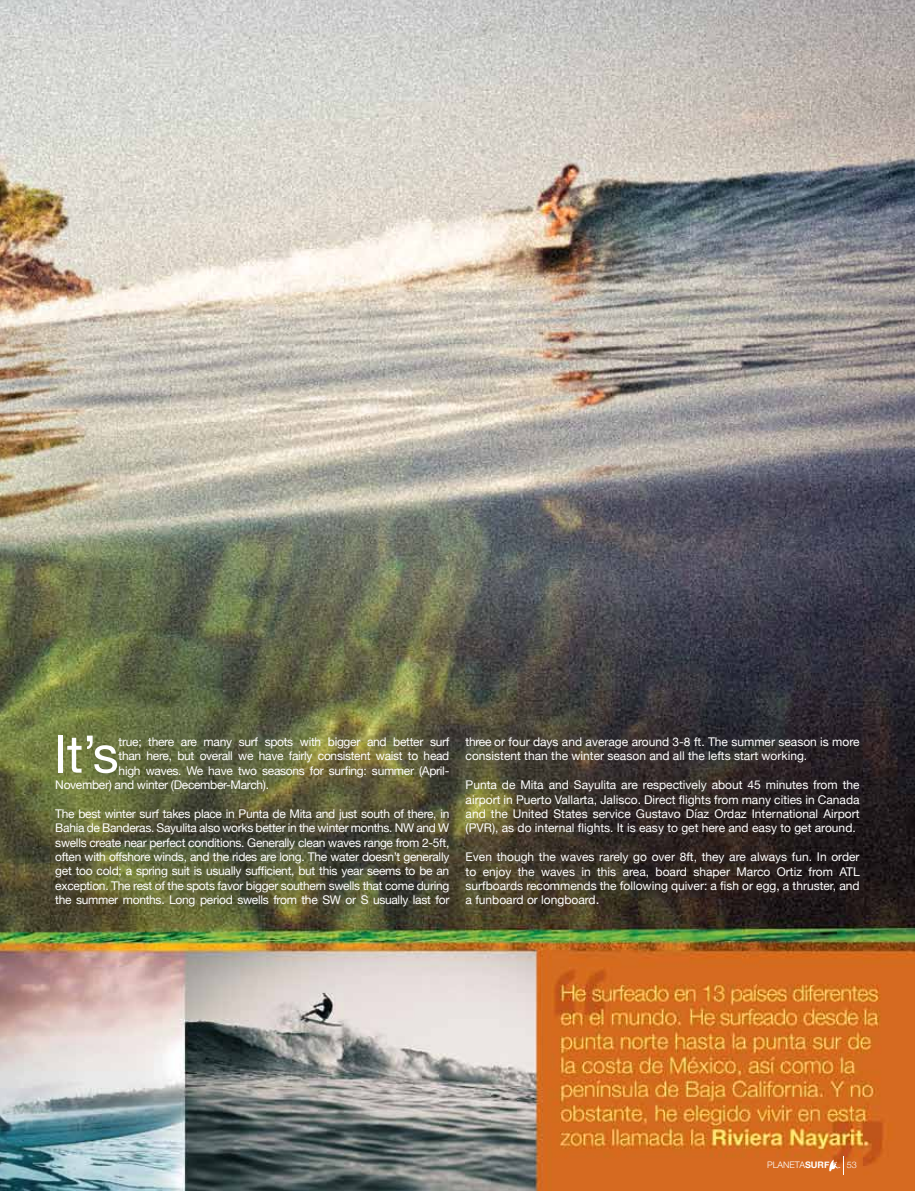
<style>
.page{position:relative;width:915px;height:1191px;background:#fff}
.page>*{position:absolute;margin:0;border:0;box-sizing:border-box;transform-origin:0 0}
.t1{font:51.9px "Helvetica Neue";color:#fff}
.t2{font:12px/14.4px "Helvetica Neue";letter-spacing:-.025em;color:#fff;text-align:justify}
.t3{font:12px/14.4px "Helvetica Neue";color:#fff}
.t4{font:300 9px "Helvetica Neue";color:#fff}
.s1{font-size:13.5px}
.s2{font-weight:700}
</style>
<div class="page">
<img style="left:0;top:0;width:914px;height:1191px">
<svg style="left:828px;top:1155px;width:15px;height:19px"></svg>
<h1 class="t1" style="left:54px;top:723px;width:66px">It’s</h1>
<p class="t2" style="left:119px;top:734px;width:332px">true; there are many surf spots with bigger and better surf</p>
<p class="t2" style="left:119px;top:748px;width:332px">than here, but overall we have fairly consistent waist to head</p>
<p class="t2" style="left:119px;top:763px;width:332px">high waves. We have two seasons for surfing: summer (April-</p>
<p class="t2" style="left:55px;top:777px;width:215px">November) and winter (December-March).</p>
<p class="t2" style="left:55px;top:806px;width:395px">The best winter surf takes place in Punta de Mita and just south of there, in Bahia de Banderas. Sayulita also works better in the winter months. NW and W swells create near perfect conditions. Generally clean waves range from 2-5ft, often with offshore winds, and the rides are long. The water doesn’t generally get too cold; a spring suit is usually sufficient, but this year seems to be an exception. The rest of the spots favor bigger southern swells that come during the summer months. Long period swells from the SW or S usually last for</p>
<p class="t3" style="left:465px;top:734px;width:395px">three or four days and average around 3-8 ft. The summer season is more consistent than the winter season and all the lefts start working.</p>
<p class="t2" style="left:465px;top:777px;width:395px">Punta de Mita and Sayulita are respectively about 45 minutes from the airport in Puerto Vallarta, Jalisco. Direct flights from many cities in Canada and the United States service Gustavo Díaz Ordaz International Airport (PVR), as do internal flights. It is easy to get here and easy to get around.</p>
<p class="t2" style="left:465px;top:849px;width:395px">Even though the waves rarely go over 8ft, they are always fun. In order to enjoy the waves in this area, board shaper Marco Ortiz from ATL surfboards recommends the following quiver: a fish or egg, a thruster, and a funboard or longboard<span class="s1">.</span></p>
<p class="t4" style="left:766px;top:1159px;width:64px">PLANETA<span class="s2">SURF</span></p>
<p class="t4" style="left:846px;top:1159px;width:12px">53</p>
</div>
